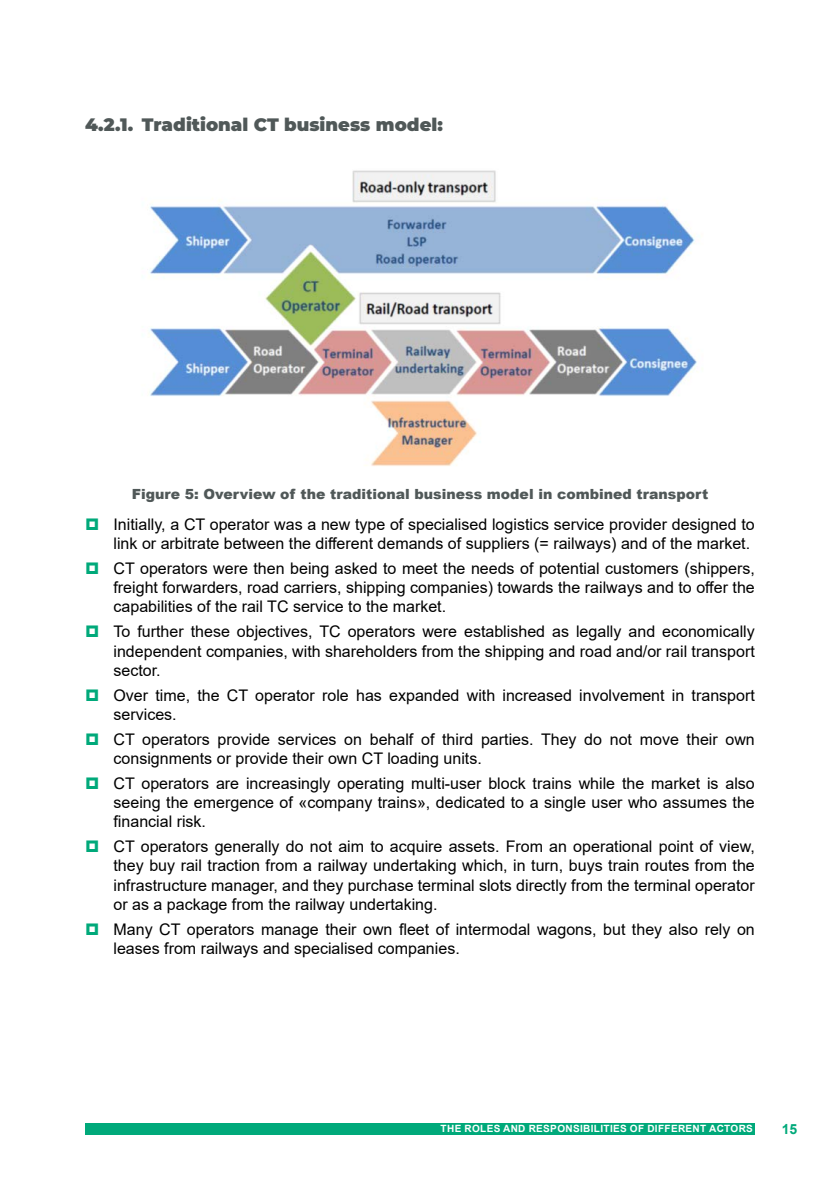
<style>
.page{position:relative;width:840px;height:1191px;background:#fff}
.page>*{position:absolute;margin:0;border:0;box-sizing:border-box;transform-origin:0 0}
.t1{font:900 18px "Montserrat";color:#505858}
.t2{font:16px/19.2px "Arial";color:#000}
.t3{font:900 14px "Arial";color:#505858}
.t4{font:700 14px "Arial";color:#00a97a}
.t5{font:700 10px "Arial";letter-spacing:.035em;color:#fff}
</style>
<div class="page">
<div style="left:85px;top:1123px;width:669px;height:11px;background:#00a97a"></div>
<img style="left:149px;top:170px;width:548px;height:296px">
<p class="t1" style="left:85px;top:111px;width:359px">4.2.1. Traditional CT business model:</p>
<p class="t3" style="left:132px;top:484px;width:577px">Figure 5: Overview of the traditional business model in combined transport</p>
<p class="t2" style="left:113px;top:514px;width:642px">Initially, a CT operator was a new type of specialised logistics service provider designed to link or arbitrate between the different demands of suppliers (= railways) and of the market.</p>
<p class="t2" style="left:113px;top:559px;width:642px;text-align:justify">CT operators were then being asked to meet the needs of potential customers (shippers, freight forwarders, road carriers, shipping companies) towards the railways and to offer the capabilities of the rail TC service to the market.</p>
<p class="t2" style="left:113px;top:622px;width:642px;text-align:justify">To further these objectives, TC operators were established as legally and economically independent companies, with shareholders from the shipping and road and/or rail transport sector.</p>
<p class="t2" style="left:113px;top:685px;width:642px">Over time, the CT operator role has expanded with increased involvement in transport services.</p>
<p class="t2" style="left:113px;top:729px;width:642px">CT operators provide services on behalf of third parties. They do not move their own consignments or provide their own CT loading units.</p>
<p class="t2" style="left:113px;top:773px;width:642px;text-align:justify">CT operators are increasingly operating multi-user block trains while the market is also seeing the emergence of «company trains», dedicated to a single user who assumes the financial risk.</p>
<p class="t2" style="left:113px;top:836px;width:642px;text-align:justify">CT operators generally do not aim to acquire assets. From an operational point of view, they buy rail traction from a railway undertaking which, in turn, buys train routes from the infrastructure manager, and they purchase terminal slots directly from the terminal operator or as a package from the railway undertaking.</p>
<p class="t2" style="left:113px;top:919px;width:642px">Many CT operators manage their own fleet of intermodal wagons, but they also rely on leases from railways and specialised companies.</p>
<p class="t5" style="left:440px;top:1121px;width:40px">THE ROLES</p>
<p class="t5" style="left:503px;top:1121px;width:42px">AND RESPONS</p>
<p class="t5" style="left:579px;top:1121px;width:86px">IBILITIES OF DIFFE</p>
<p class="t5" style="left:677px;top:1121px;width:75px">RENT ACTO RS</p>
<p class="t4" style="left:781px;top:1119px;width:17px">15</p>
</div>
